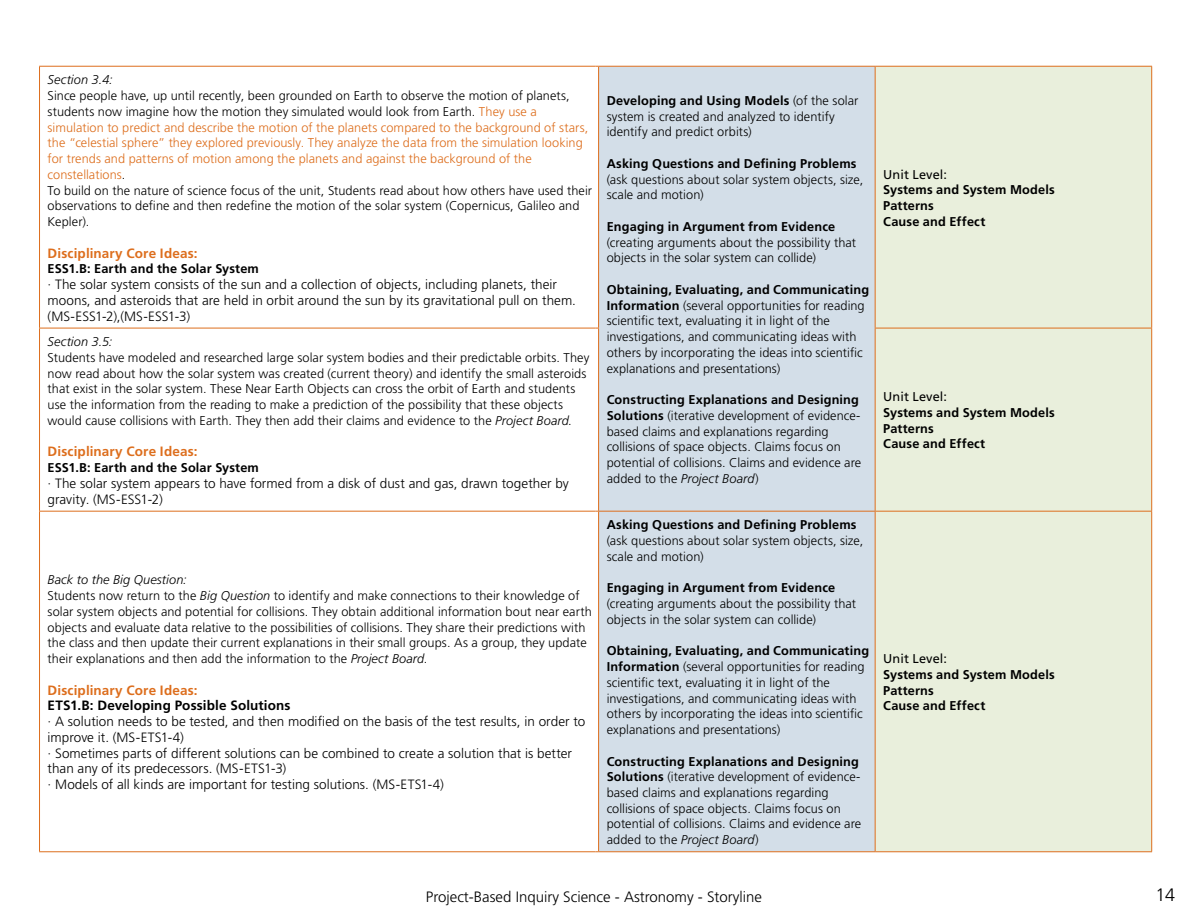
<style>
.page{position:relative;width:1188px;height:918px;background:#fff}
.page>*{position:absolute;margin:0;border:0;box-sizing:border-box;transform-origin:0 0}
.t1{font:300 18px "Frutiger";color:#000}
.t2{font:300 15px "Frutiger";color:#000}
.t3{font:300 13.5px/15.8px "Frutiger";letter-spacing:.005em;color:#000}
.t4{font:700 13.5px "Frutiger";letter-spacing:.01em;color:#dd6e1d}
.t5{font:700 13.5px "Frutiger";letter-spacing:.01em;color:#000}
.t6{font:300 12.75px/15.8px "Frutiger";letter-spacing:.005em;color:#000}
.t7{font:700 12.75px/15.8px "Frutiger";letter-spacing:.01em;color:#000}
.t8{font:12.75px "Frutiger";letter-spacing:.01em;color:#000}
.t9{font:italic 300 12.75px "Frutiger";letter-spacing:.005em;color:#000}
.s1{color:#dd6e1d}
.s2{font-style:italic}
.s3{font-weight:700}
</style>
<div class="page">
<div style="left:599px;top:67px;width:276px;height:784px;background:#d3dee8"></div>
<div style="left:876px;top:67px;width:275px;height:784px;background:#e9efdc"></div>
<hr style="left:875px;top:328px;width:277px;height:1px;background:#dd6e1d">
<hr style="left:599px;top:851px;width:276px;height:1px;background:#dd6e1d">
<hr style="left:39px;top:66px;width:557px;height:1px;background:#dd6e1d">
<hr style="left:39px;top:67px;width:1px;height:261px;background:#dd6e1d">
<hr style="left:39px;top:328px;width:557px;height:1px;background:#dd6e1d">
<hr style="left:39px;top:328px;width:1px;height:183px;background:#dd6e1d">
<hr style="left:39px;top:511px;width:557px;height:1px;background:#dd6e1d">
<hr style="left:39px;top:512px;width:1px;height:339px;background:#dd6e1d">
<hr style="left:598px;top:512px;width:1px;height:339px;background:#dd6e1d">
<hr style="left:39px;top:851px;width:557px;height:1px;background:#dd6e1d">
<hr style="left:875px;top:66px;width:277px;height:1px;background:#dd6e1d">
<hr style="left:875px;top:512px;width:1px;height:339px;background:#dd6e1d">
<hr style="left:1151px;top:512px;width:1px;height:339px;background:#dd6e1d">
<hr style="left:875px;top:851px;width:277px;height:1px;background:#dd6e1d">
<hr style="left:1151px;top:67px;width:1px;height:261px;background:#dd6e1d">
<hr style="left:1151px;top:328px;width:1px;height:183px;background:#dd6e1d">
<hr style="left:875px;top:511px;width:277px;height:1px;background:#dd6e1d">
<hr style="left:599px;top:66px;width:276px;height:1px;background:#dd6e1d">
<hr style="left:598px;top:67px;width:1px;height:261px;background:#dd6e1d">
<hr style="left:875px;top:67px;width:1px;height:261px;background:#dd6e1d">
<hr style="left:598px;top:328px;width:1px;height:183px;background:#dd6e1d">
<hr style="left:875px;top:328px;width:1px;height:183px;background:#dd6e1d">
<hr style="left:599px;top:511px;width:276px;height:1px;background:#dd6e1d">
<p class="t9" style="left:48px;top:73px;width:67px">Section 3.4:</p>
<p class="t6" style="left:48px;top:88px;width:546px">Since people have, up until recently, been grounded on Earth to observe the motion of planets, students now imagine how the motion they simulated would look from Earth. <span class="s1">They use a simulation to predict and describe the motion of the planets compared to the background of stars, the “celestial sphere” they explored previously. They analyze the data from the simulation looking for trends and patterns of motion among the planets and against the background of the constellations</span>.<br>To build on the nature of science focus of the unit, Students read about how others have used their observations to define and then redefine the motion of the solar system (Copernicus, Galileo and Kepler).</p>
<p class="t4" style="left:48px;top:245px;width:151px">Disciplinary Core Ideas:</p>
<p class="t7" style="left:48px;top:261px;width:213px">ESS1.B: Earth and the Solar System</p>
<p class="t3" style="left:48px;top:277px;width:530px">· The solar system consists of the sun and a collection of objects, including planets, their moons, and asteroids that are held in orbit around the sun by its gravitational pull on them. (MS-ESS1-2),(MS-ESS1-3)</p>
<p class="t9" style="left:48px;top:334px;width:66px">Section 3.5:</p>
<p class="t6" style="left:48px;top:350px;width:543px">Students have modeled and researched large solar system bodies and their predictable orbits. They now read about how the solar system was created (current theory) and identify the small asteroids that exist in the solar system. These Near Earth Objects can cross the orbit of Earth and students use the information from the reading to make a prediction of the possibility that these objects would cause collisions with Earth. They then add their claims and evidence to the <span class="s2">Project Board</span>.</p>
<p class="t4" style="left:48px;top:444px;width:151px">Disciplinary Core Ideas:</p>
<p class="t7" style="left:48px;top:460px;width:213px">ESS1.B: Earth and the Solar System</p>
<p class="t3" style="left:48px;top:475px;width:523px">· The solar system appears to have formed from a disk of dust and gas, drawn together by gravity. (MS-ESS1-2)</p>
<p class="t6" style="left:48px;top:572px;width:546px"><span class="s2">Back to the Big Question:<br></span>Students now return to the <span class="s2">Big Question</span> to identify and make connections to their knowledge of solar system objects and potential for collisions. They obtain additional information bout near earth objects and evaluate data relative to the possibilities of collisions. They share their predictions with the class and then update their current explanations in their small groups. As a group, they update their explanations and then add the information to the <span class="s2">Project Board</span>.</p>
<p class="t4" style="left:48px;top:682px;width:151px">Disciplinary Core Ideas:</p>
<p class="t5" style="left:48px;top:698px;width:244px">ETS1.B: Developing Possible Solutions</p>
<p class="t3" style="left:48px;top:714px;width:539px">· A solution needs to be tested, and then modified on the basis of the test results, in order to improve it. (MS-ETS1-4)<br>· Sometimes parts of different solutions can be combined to create a solution that is better than any of its predecessors. (MS-ETS1-3)<br>· Models of all kinds are important for testing solutions. (MS-ETS1-4)</p>
<p class="t6" style="left:607px;top:93px;width:253px"><span class="s3">Developing and Using Models</span> (of the solar system is created and analyzed to identify identify and predict orbits)</p>
<p class="t7" style="left:607px;top:156px;width:251px">Asking Questions and Defining Problems</p>
<p class="t6" style="left:607px;top:171px;width:258px">(ask questions about solar system objects, size, scale and motion)</p>
<p class="t7" style="left:607px;top:219px;width:230px">Engaging in Argument from Evidence</p>
<p class="t6" style="left:607px;top:234px;width:251px">(creating arguments about the possibility that objects in the solar system can collide)</p>
<p class="t6" style="left:607px;top:282px;width:264px"><span class="s3">Obtaining, Evaluating, and Communicating Information</span> (several opportunities for reading scientific text, evaluating it in light of the investigations, and communicating ideas with others by incorporating the ideas into scientific explanations and presentations)</p>
<p class="t6" style="left:607px;top:392px;width:256px"><span class="s3">Constructing Explanations and Designing Solutions</span> (iterative development of evidence&shy;based claims and explanations regarding collisions of space objects. Claims focus on potential of collisions. Claims and evidence are added to the <span class="s2">Project Board</span>)</p>
<p class="t7" style="left:607px;top:517px;width:251px">Asking Questions and Defining Problems</p>
<p class="t6" style="left:607px;top:533px;width:258px">(ask questions about solar system objects, size, scale and motion)</p>
<p class="t7" style="left:607px;top:580px;width:230px">Engaging in Argument from Evidence</p>
<p class="t6" style="left:607px;top:596px;width:251px">(creating arguments about the possibility that objects in the solar system can collide)</p>
<p class="t6" style="left:607px;top:643px;width:264px"><span class="s3">Obtaining, Evaluating, and Communicating Information</span> (several opportunities for reading scientific text, evaluating it in light of the investigations, and communicating ideas with others by incorporating the ideas into scientific explanations and presentations)</p>
<p class="t6" style="left:607px;top:753px;width:256px"><span class="s3">Constructing Explanations and Designing Solutions</span> (iterative development of evidence&shy;based claims and explanations regarding collisions of space objects. Claims focus on potential of collisions. Claims and evidence are added to the <span class="s2">Project Board</span>)</p>
<p class="t8" style="left:883px;top:167px;width:65px">Unit Level:</p>
<p class="t7" style="left:883px;top:182px;width:173px">Systems and System Models<br>Patterns<br>Cause and Effect</p>
<p class="t8" style="left:883px;top:389px;width:65px">Unit Level:</p>
<p class="t7" style="left:883px;top:405px;width:173px">Systems and System Models<br>Patterns<br>Cause and Effect</p>
<p class="t8" style="left:883px;top:651px;width:65px">Unit Level:</p>
<p class="t7" style="left:883px;top:666px;width:173px">Systems and System Models<br>Patterns<br>Cause and Effect</p>
<p class="t2" style="left:426px;top:888px;width:338px">Project-Based Inquiry Science - Astronomy - Storyline</p>
<h1 class="t1" style="left:1156px;top:884px;width:21px">14</h1>
</div>
